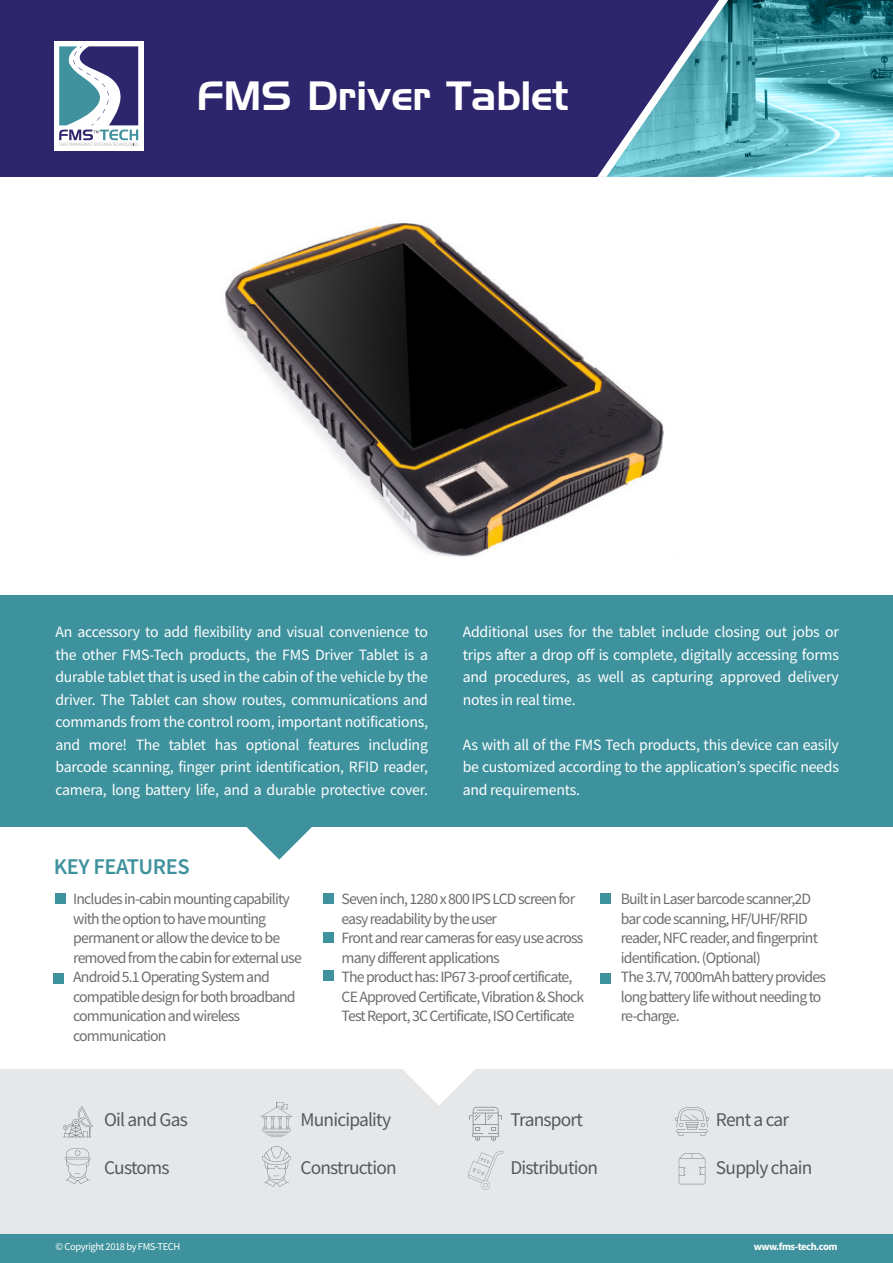
<style>
.page{position:relative;width:893px;height:1263px;background:#fff}
.page>*{position:absolute;margin:0;border:0;box-sizing:border-box;transform-origin:0 0}
.t1{font:39.75px "Handel Gothic";color:#fff}
.t2{font:600 22.5px "Source Sans Pro";letter-spacing:-.02em;color:#3e929d}
.t3{font:19.35px "Source Sans Pro";letter-spacing:-.04em;color:#58595b}
.t4{font:15.75px/22.5px "Source Sans Pro";letter-spacing:-.015em;color:#fff;text-align:justify}
.t5{font:15.75px/19.5px "Source Sans Pro";letter-spacing:-.055em;color:#6d6e71}
.t6{font:10.5px "Source Sans Pro";letter-spacing:-.04em;color:#fff}
.t7{font:700 10.5px "Source Sans Pro";letter-spacing:-.04em;color:#fff}
</style>
<div class="page">
<div style="left:0;top:0;width:893px;height:177px;background:#2d266c"></div>
<div style="left:0;top:1233px;width:893px;height:30px;background:#3e929d"></div>
<div style="left:54px;top:41px;width:89px;height:110px;background:#fff"></div>
<svg style="left:59px;top:46px;width:79px;height:100px"></svg>
<svg style="left:739px;top:0;width:154px;height:177px;background:#60aeb8"></svg>
<svg style="left:597px;top:0;width:142px;height:177px"></svg>
<div style="left:0;top:1069px;width:893px;height:164px;background:#e6e7e8"></div>
<svg style="left:403px;top:1069px;width:99px;height:71px"></svg>
<svg style="left:675px;top:1107px;width:34px;height:29px"></svg>
<svg style="left:679px;top:1153px;width:26px;height:31px"></svg>
<svg style="left:468px;top:1151px;width:35px;height:38px"></svg>
<svg style="left:261px;top:1102px;width:31px;height:35px"></svg>
<svg style="left:63px;top:1106px;width:30px;height:31px"></svg>
<svg style="left:262px;top:1146px;width:29px;height:41px"></svg>
<svg style="left:65px;top:1148px;width:26px;height:36px"></svg>
<svg style="left:246px;top:827px;width:66px;height:33px"></svg>
<div style="left:0;top:595px;width:893px;height:232px;background:#3e929d"></div>
<div style="left:55px;top:894px;width:11px;height:10px;background:#3e929d"></div>
<div style="left:323px;top:894px;width:10px;height:10px;background:#3e929d"></div>
<div style="left:601px;top:894px;width:10px;height:10px;background:#3e929d"></div>
<div style="left:601px;top:973px;width:10px;height:10px;background:#3e929d"></div>
<div style="left:323px;top:932px;width:10px;height:10px;background:#3e929d"></div>
<div style="left:323px;top:970px;width:10px;height:10px;background:#3e929d"></div>
<div style="left:54px;top:973px;width:10px;height:10px;background:#3e929d"></div>
<img style="left:224px;top:220px;width:440px;height:337px">
<h1 class="t1" style="left:196px;top:77px;width:374px">FMS Driver Tablet</h1>
<p class="t4" style="left:55px;top:620px;width:374px">An accessory to add flexibility and visual convenience to the other FMS-Tech products, the FMS Driver Tablet is a durable tablet that is used in the cabin of the vehicle by the driver. The Tablet can show routes, communications and commands from the control room, important notifications, and more! The tablet has optional features including barcode scanning, finger print identification, RFID reader, camera, long battery life, and a durable protective cover.</p>
<p class="t4" style="left:463px;top:621px;width:378px">Additional uses for the tablet include closing out jobs or trips after a drop off is complete, digitally accessing forms and procedures, as well as capturing approved delivery notes in real time.</p>
<p class="t4" style="left:463px;top:733px;width:378px">As with all of the FMS Tech products, this device can easily be customized according to the application’s specific needs and requirements.</p>
<h2 class="t2" style="left:54px;top:851px;width:137px">KEY FEATURES</h2>
<p class="t5" style="left:73px;top:889px;width:230px">Includes in-cabin mounting capability with the option to have mounting permanent or allow the device to be removed from the cabin for external use<br>Android 5.1 Operating System and compatible design for both broadband communication and wireless communication</p>
<p class="t5" style="left:342px;top:889px;width:244px">Seven inch, 1280 x 800 IPS LCD screen for easy readability by the user<br>Front and rear cameras for easy use across many different applications<br>The product has: IP67 3-proof certificate, CE Approved Certificate, Vibration &amp; Shock Test Report, 3C Certificate, ISO Certificate</p>
<p class="t5" style="left:621px;top:889px;width:207px">Built in Laser barcode scanner,2D bar code scanning, HF/UHF/RFID reader, NFC reader, and fingerprint identification. (Optional)<br>The 3.7V, 7000mAh battery provides long battery life without needing to re-charge.</p>
<p class="t3" style="left:104px;top:1107px;width:85px">Oil and Gas</p>
<p class="t3" style="left:104px;top:1155px;width:67px">Customs</p>
<p class="t3" style="left:300px;top:1107px;width:92px">Municipality</p>
<p class="t3" style="left:300px;top:1155px;width:98px">Construction</p>
<p class="t3" style="left:510px;top:1107px;width:74px">Transport</p>
<p class="t3" style="left:510px;top:1155px;width:89px">Distribution</p>
<p class="t3" style="left:716px;top:1107px;width:75px">Rent a car</p>
<p class="t3" style="left:716px;top:1155px;width:98px">Supply chain</p>
<p class="t6" style="left:55px;top:1240px;width:126px">© Copyright 2018 by FMS-TECH</p>
<p class="t7" style="left:754px;top:1239px;width:85px">www.fms-tech.com</p>
</div>
